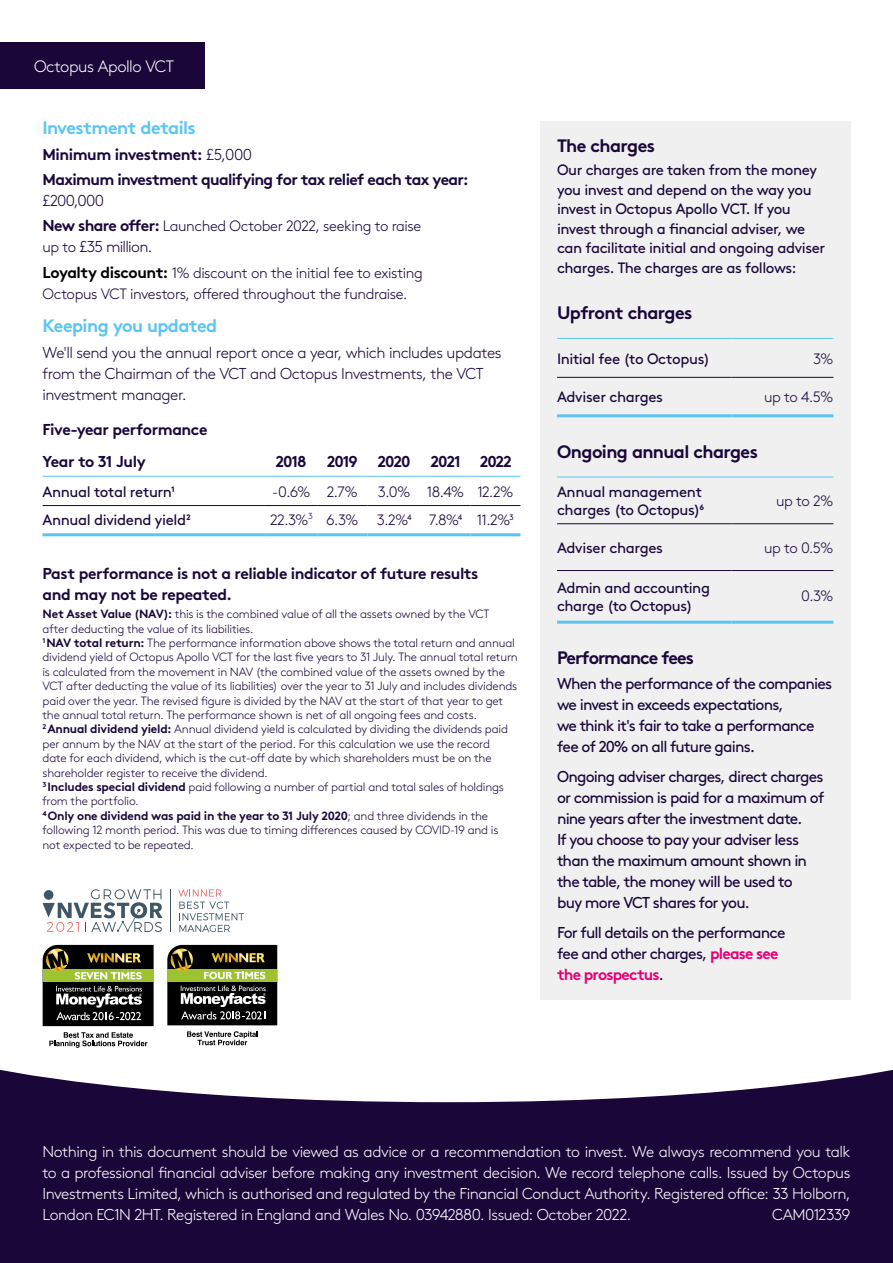
<style>
.page{position:relative;width:893px;height:1263px;background:#fff}
.page>*{position:absolute;margin:0;border:0;box-sizing:border-box;transform-origin:0 0}
.t1{font:700 18px "Brown";letter-spacing:-.035em;color:#1b063a}
.t2{font:700 18px "Brown";letter-spacing:-.035em;color:#5bc5f2}
.t3{font:700 18px "Brown";letter-spacing:-.055em;color:#1b063a}
.t4{font:300 16.5px "Brown";letter-spacing:-.025em;color:#fff}
.t5{font:15.75px/21px "Brown";letter-spacing:-.05em;color:#1b063a}
.t6{font:300 15.75px/21px "Brown";letter-spacing:-.03em;color:#fff;text-align:justify}
.t7{font:700 15.75px/25.2px "Brown";letter-spacing:-.03em;color:#1b063a}
.t8{font:300 15.75px/21px "Brown";letter-spacing:-.03em;color:#1b063a}
.t9{font:700 15.75px "Brown";letter-spacing:-.065em;color:#1b063a}
.t10{font:15px/19.5px "Brown";letter-spacing:-.03em;color:#1b063a}
.t11{font:300 15px/21px "Brown";letter-spacing:-.03em;color:#1b063a}
.t12{font:300 12px/14.4px "Brown";letter-spacing:-.015em;color:#1b063a}
.s1{font-weight:300}
.s2{font-weight:700;font-size:15.75px}
.s3{font-size:15px}
.s4{font-weight:700;font-size:15.75px;color:#000}
.s5{font-weight:700}
.s6{font-weight:700;color:#e60074}
</style>
<div class="page">
<svg style="left:0;top:1069px;width:893px;height:194px;background:#362451"></svg>
<div style="left:0;top:43px;width:204px;height:46px;background:#1b063a"></div>
<div style="left:540px;top:122px;width:310px;height:878px;background:#f0f0f0"></div>
<hr style="left:557px;top:377px;width:174px;height:1px;background:#1b063a">
<hr style="left:731px;top:377px;width:102px;height:1px;background:#1b063a">
<hr style="left:557px;top:338px;width:174px;height:1px;background:#5bc5f2">
<hr style="left:731px;top:338px;width:102px;height:1px;background:#5bc5f2">
<hr style="left:557px;top:414px;width:174px;height:3px;background:#5bc5f2">
<hr style="left:731px;top:414px;width:102px;height:3px;background:#5bc5f2">
<hr style="left:557px;top:523px;width:174px;height:1px;background:#1b063a">
<hr style="left:731px;top:523px;width:102px;height:1px;background:#1b063a">
<hr style="left:557px;top:570px;width:174px;height:1px;background:#1b063a">
<hr style="left:731px;top:570px;width:102px;height:1px;background:#1b063a">
<hr style="left:557px;top:477px;width:174px;height:1px;background:#5bc5f2">
<hr style="left:731px;top:477px;width:102px;height:1px;background:#5bc5f2">
<hr style="left:557px;top:621px;width:174px;height:3px;background:#5bc5f2">
<hr style="left:731px;top:621px;width:102px;height:3px;background:#5bc5f2">
<hr style="left:43px;top:476px;width:222px;height:1px;background:#5bc5f2">
<hr style="left:265px;top:476px;width:52px;height:1px;background:#5bc5f2">
<hr style="left:317px;top:476px;width:50px;height:1px;background:#5bc5f2">
<hr style="left:367px;top:476px;width:54px;height:1px;background:#5bc5f2">
<hr style="left:421px;top:476px;width:49px;height:1px;background:#5bc5f2">
<hr style="left:470px;top:476px;width:50px;height:1px;background:#5bc5f2">
<hr style="left:43px;top:505px;width:222px;height:1px;background:#1b063a">
<hr style="left:265px;top:505px;width:52px;height:1px;background:#1b063a">
<hr style="left:317px;top:505px;width:50px;height:1px;background:#1b063a">
<hr style="left:367px;top:505px;width:54px;height:1px;background:#1b063a">
<hr style="left:421px;top:505px;width:49px;height:1px;background:#1b063a">
<hr style="left:470px;top:505px;width:50px;height:1px;background:#1b063a">
<hr style="left:43px;top:533px;width:222px;height:3px;background:#5bc5f2">
<hr style="left:265px;top:533px;width:52px;height:3px;background:#5bc5f2">
<hr style="left:317px;top:533px;width:50px;height:3px;background:#5bc5f2">
<hr style="left:367px;top:533px;width:54px;height:3px;background:#5bc5f2">
<hr style="left:421px;top:533px;width:49px;height:3px;background:#5bc5f2">
<hr style="left:470px;top:533px;width:50px;height:3px;background:#5bc5f2">
<svg style="left:178px;top:889px;width:66px;height:43px"></svg>
<hr style="left:170px;top:889px;width:1px;height:43px;background:#3f5666">
<svg style="left:43px;top:889px;width:120px;height:43px"></svg>
<svg style="left:49px;top:1032px;width:98px;height:16px"></svg>
<svg style="left:43px;top:945px;width:111px;height:81px;background:#43462d"></svg>
<svg style="left:187px;top:1031px;width:71px;height:14px"></svg>
<svg style="left:167px;top:945px;width:110px;height:80px;background:#45482e"></svg>
<h2 class="t4" style="left:34px;top:54px;width:141px">Octopus Apollo VCT</h2>
<h1 class="t2" style="left:43px;top:114px;width:155px">Investment details</h1>
<h3 class="t7" style="left:43px;top:140px;width:428px">Minimum investment: <span class="s1">£5,000<br></span>Maximum investment qualifying for tax relief each tax year:</h3>
<h3 class="t8" style="left:43px;top:189px;width:63px">£200,000</h3>
<p class="t11" style="left:43px;top:214px;width:380px"><span class="s2">New share offer:</span> Launched October 2022, seeking to raise</p>
<h3 class="t8" style="left:43px;top:235px;width:111px"><span class="s3">up to</span> £35 million.</h3>
<p class="t11" style="left:43px;top:261px;width:382px"><span class="s4">Loyalty discount:</span> 1% discount on the initial fee to existing<br>Octopus VCT investors, offered throughout the fundraise.</p>
<h1 class="t2" style="left:43px;top:311px;width:176px">Keeping you updated</h1>
<h3 class="t8" style="left:43px;top:340px;width:460px">We'll send you the annual report once a year, which includes updates from the Chairman of the VCT and Octopus Investments, the VCT investment manager.</h3>
<h3 class="t7" style="left:43px;top:411px;width:166px;line-height:32.5px">Five-year performance<br>Year to 31 July</h3>
<h3 class="t7" style="left:276px;top:448px;width:33px">2018</h3>
<h3 class="t7" style="left:327px;top:448px;width:32px">2019</h3>
<h3 class="t7" style="left:378px;top:448px;width:35px">2020</h3>
<h3 class="t9" style="left:431px;top:449px;width:83px">2021 2022</h3>
<p class="t10" style="left:43px;top:480px;width:134px">Annual total return1</p>
<p class="t11" style="left:272px;top:480px;width:87px">-0.6% 2.7%</p>
<p class="t11" style="left:378px;top:480px;width:137px">3.0% 18.4% 12.2%</p>
<p class="t10" style="left:43px;top:509px;width:150px">Annual dividend yield2</p>
<p class="t11" style="left:270px;top:508px;width:245px">22.3%<sup>3</sup> 6.3% 3.2%4 7.8%4 11.2%3</p>
<h3 class="t7" style="left:43px;top:561px;width:438px;line-height:21px">Past performance is not a reliable indicator of future results and may not be repeated.</h3>
<p class="t12" style="left:43px;top:606px;width:477px"><span class="s5">Net Asset Value (NAV):</span> this is the combined value of all the assets owned by the VCT after deducting the value of its liabilities.<br><sup>1</sup> <span class="s5">NAV total return:</span> The performance information above shows the total return and annual dividend yield of Octopus Apollo VCT for the last five years to 31 July. The annual total return is calculated from the movement in NAV (the combined value of the assets owned by the VCT after deducting the value of its liabilities) over the year to 31 July and includes dividends paid over the year. The revised figure is divided by the NAV at the start of that year to get the annual total return. The performance shown is net of all ongoing fees and costs.<br><sup>2</sup> <span class="s5">Annual dividend yield:</span> Annual dividend yield is calculated by dividing the dividends paid per annum by the NAV at the start of the period. For this calculation we use the record<br>date for each dividend, which is the cut-off date by which shareholders must be on the shareholder register to receive the dividend.<br><sup>3</sup> <span class="s5">Includes special dividend</span> paid following a number of partial and total sales of holdings from the portfolio.<br><sup>4</sup> <span class="s5">Only one dividend was paid in the year to 31 July 2020</span>; and three dividends in the following 12 month period. This was due to timing differences caused by COVID-19 and is not expected to be repeated.</p>
<h1 class="t1" style="left:557px;top:131px;width:100px">The charges</h1>
<p class="t10" style="left:557px;top:159px;width:270px">Our charges are taken from the money you invest and depend on the way you invest in Octopus Apollo VCT. If you invest through a financial adviser, we can facilitate initial and ongoing adviser charges. The charges are as follows:</p>
<h1 class="t1" style="left:557px;top:298px;width:137px">Upfront charges</h1>
<p class="t10" style="left:557px;top:347px;width:154px">Initial fee (to Octopus)</p>
<p class="t11" style="left:813px;top:347px;width:22px">3%</p>
<p class="t10" style="left:557px;top:385px;width:108px">Adviser charges</p>
<p class="t11" style="left:764px;top:385px;width:71px">up to 4.5%</p>
<h1 class="t1" style="left:557px;top:437px;width:202px">Ongoing annual charges</h1>
<p class="t10" style="left:557px;top:481px;width:148px;line-height:18px">Annual management charges (to Octopus)6</p>
<p class="t11" style="left:776px;top:489px;width:59px">up to 2%</p>
<p class="t10" style="left:557px;top:537px;width:108px">Adviser charges</p>
<p class="t11" style="left:764px;top:536px;width:71px">up to 0.5%</p>
<p class="t10" style="left:557px;top:577px;width:155px;line-height:18px">Admin and accounting charge (to Octopus)</p>
<p class="t11" style="left:801px;top:584px;width:34px">0.3%</p>
<h1 class="t3" style="left:557px;top:643px;width:138px">Performance fees</h1>
<h3 class="t5" style="left:557px;top:672px;width:277px">When the performance of the companies we invest in exceeds expectations,<br>we think it's fair to take a performance fee of 20% on all future gains.</h3>
<p class="t5" style="left:557px;top:765px;width:269px">Ongoing adviser charges, direct charges or commission is paid for a maximum of nine years after the investment date.<br>If you choose to pay your adviser less than the maximum amount shown in the table, the money will be used to<br>buy more VCT shares for you.</p>
<h3 class="t5" style="left:557px;top:920px;width:230px">For full details on the performance fee and other charges, <span class="s6">please see the prospectus</span>.</h3>
<p class="t6" style="left:43px;top:1140px;width:809px">Nothing in this document should be viewed as advice or a recommendation to invest. We always recommend you talk to a professional financial adviser before making any investment decision. We record telephone calls. Issued by Octopus Investments Limited, which is authorised and regulated by the Financial Conduct Authority. Registered office: 33 Holborn, London EC1N 2HT. Registered in England and Wales No. 03942880. Issued: October 2022.</p>
<h3 class="t6" style="left:772px;top:1203px;width:80px">CAM012339</h3>
</div>
